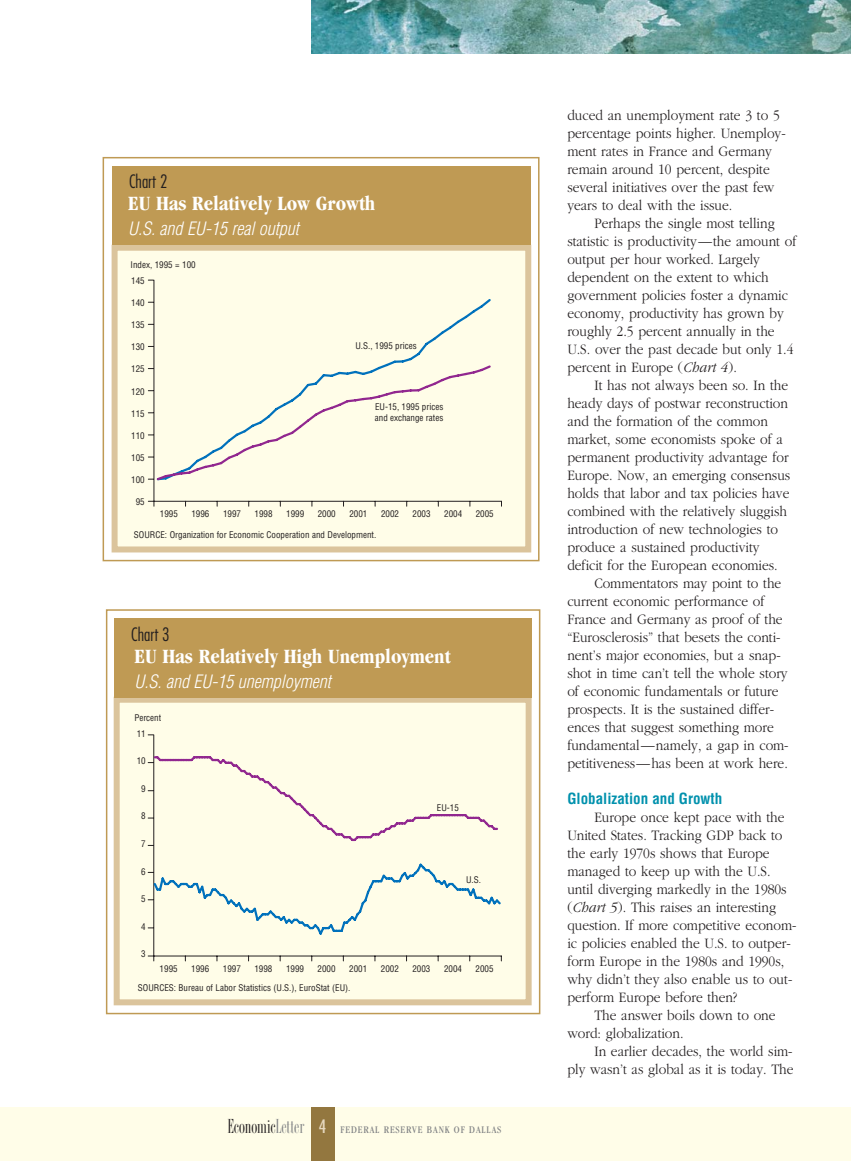
<style>
.page{position:relative;width:851px;height:1161px;background:#fff}
.page>*{position:absolute;margin:0;border:0;box-sizing:border-box;transform-origin:0 0}
.t1{font:700 condensed 21px "Garamond";color:#fff}
.t2{font:italic 300 condensed 18px "Helvetica";color:#fff}
.t3{font:300 condensed 18px "Futura";color:#231f20}
.t4{font:300 15px/18px "Garamond";color:#231f20;scale:.9 1}
.t5{font:700 condensed 15px "Helvetica";color:#0091ad}
.t6{font:condensed 10.5px "Garamond";letter-spacing:.09em;color:#808284}
.t7{font:condensed 9px/10.8px "Helvetica";color:#231f20}
.s1{font-family:"AT Torino";font-size:21px;color:#231f20}
.s2{font-family:"AT Torino";font-size:21px}
.s3{font-family:"Futura";font-size:18px;color:#e6d8bf}
.s4{font-style:italic}
</style>
<div class="page">
<img style="left:312px;top:0;width:538px;height:54px">
<div style="left:0;top:1107px;width:850px;height:54px;background:#fffde8"></div>
<div style="left:311px;top:1107px;width:23px;height:54px;background:#93773f"></div>
<div style="left:106px;top:609px;width:434px;height:405px;border:2px solid #bf9a54"></div>
<div style="left:117px;top:700px;width:411px;height:302px;background:#fffde8"></div>
<div style="left:114px;top:697px;width:417px;height:308px;border:6px solid #dbc49c"></div>
<hr style="left:154px;top:956px;width:347px;height:1px;background:#231f20">
<hr style="left:153px;top:735px;width:1px;height:221px;background:#231f20">
<svg style="left:148px;top:754px;width:350px;height:92px"></svg>
<svg style="left:148px;top:862px;width:353px;height:75px"></svg>
<div style="left:103px;top:157px;width:436px;height:404px;border:2px solid #bf9a54"></div>
<div style="left:115px;top:248px;width:413px;height:301px;background:#fffde8"></div>
<div style="left:112px;top:245px;width:419px;height:307px;border:6px solid #dbc49c"></div>
<hr style="left:154px;top:501px;width:347px;height:1px;background:#231f20">
<hr style="left:153px;top:280px;width:1px;height:221px;background:#231f20">
<svg style="left:386px;top:299px;width:105px;height:65px"></svg>
<svg style="left:156px;top:364px;width:335px;height:117px"></svg>
<div style="left:112px;top:166px;width:418px;height:79px;background:#bf9a54"></div>
<div style="left:114px;top:618px;width:417px;height:79px;background:#bf9a54"></div>
<p class="t3" style="left:129px;top:174px;width:40px">Chart 2</p>
<h1 class="t1" style="left:128px;top:196px;width:249px">EU Has Relatively Low Growth</h1>
<p class="t2" style="left:128px;top:222px;width:176px">U.S.and EU-15 realoutput</p>
<p class="t7" style="left:130px;top:260px;width:67px">Index, 1995 = 100</p>
<p class="t7" style="left:131px;top:276px;width:15px">145</p>
<p class="t7" style="left:131px;top:298px;width:15px">140</p>
<p class="t7" style="left:131px;top:320px;width:15px">135</p>
<p class="t7" style="left:131px;top:342px;width:15px">130</p>
<p class="t7" style="left:131px;top:365px;width:15px">125</p>
<p class="t7" style="left:131px;top:387px;width:15px">120</p>
<p class="t7" style="left:131px;top:409px;width:15px">115</p>
<p class="t7" style="left:131px;top:431px;width:15px">110</p>
<p class="t7" style="left:131px;top:453px;width:15px">105</p>
<p class="t7" style="left:131px;top:475px;width:15px">100</p>
<p class="t7" style="left:136px;top:497px;width:10px">95</p>
<p class="t7" style="left:355px;top:341px;width:63px">U.S., 1995 prices</p>
<p class="t7" style="left:375px;top:402px;width:70px">EU-15, 1995 prices and exchange rates</p>
<p class="t7" style="left:160px;top:509px;width:19px">1995</p>
<p class="t7" style="left:191px;top:509px;width:19px">1996</p>
<p class="t7" style="left:223px;top:509px;width:19px">1997</p>
<p class="t7" style="left:254px;top:509px;width:19px">1998</p>
<p class="t7" style="left:286px;top:509px;width:19px">1999</p>
<p class="t7" style="left:318px;top:509px;width:19px">2000</p>
<p class="t7" style="left:349px;top:509px;width:19px">2001</p>
<p class="t7" style="left:381px;top:509px;width:19px">2002</p>
<p class="t7" style="left:412px;top:509px;width:19px">2003</p>
<p class="t7" style="left:444px;top:509px;width:19px">2004</p>
<p class="t7" style="left:476px;top:509px;width:19px">2005</p>
<p class="t7" style="left:134px;top:531px;width:244px">SOURCE: Organization for Economic Cooperation and Development.</p>
<p class="t3" style="left:131px;top:626px;width:40px">Chart 3</p>
<h1 class="t1" style="left:135px;top:648px;width:317px">EU Has Relatively High Unemployment</h1>
<p class="t2" style="left:135px;top:674px;width:201px">U.S.and EU-15 unemployment</p>
<p class="t7" style="left:134px;top:713px;width:28px">Percent</p>
<p class="t7" style="left:137px;top:729px;width:10px">11</p>
<p class="t7" style="left:137px;top:756px;width:10px">10</p>
<p class="t7" style="left:141px;top:784px;width:6px">9</p>
<p class="t7" style="left:141px;top:812px;width:6px">8</p>
<p class="t7" style="left:141px;top:839px;width:6px">7</p>
<p class="t7" style="left:141px;top:867px;width:6px">6</p>
<p class="t7" style="left:141px;top:894px;width:6px">5</p>
<p class="t7" style="left:141px;top:922px;width:6px">4</p>
<p class="t7" style="left:141px;top:949px;width:6px">3</p>
<p class="t7" style="left:437px;top:803px;width:23px">EU-15</p>
<p class="t7" style="left:466px;top:875px;width:17px">U.S.</p>
<p class="t7" style="left:160px;top:964px;width:19px">1995</p>
<p class="t7" style="left:191px;top:964px;width:19px">1996</p>
<p class="t7" style="left:223px;top:964px;width:19px">1997</p>
<p class="t7" style="left:254px;top:964px;width:19px">1998</p>
<p class="t7" style="left:286px;top:964px;width:19px">1999</p>
<p class="t7" style="left:317px;top:964px;width:19px">2000</p>
<p class="t7" style="left:349px;top:964px;width:19px">2001</p>
<p class="t7" style="left:381px;top:964px;width:19px">2002</p>
<p class="t7" style="left:412px;top:964px;width:19px">2003</p>
<p class="t7" style="left:444px;top:964px;width:19px">2004</p>
<p class="t7" style="left:475px;top:964px;width:19px">2005</p>
<p class="t7" style="left:138px;top:983px;width:214px">SOURCES: Bureau of Labor Statistics (U.S.), EuroStat (EU).</p>
<p class="t6" style="left:227px;top:1126px;width:275px"><span class="s1">Economic</span><span class="s2">Letter</span> <span class="s3">4</span> FEDERAL RESERVE BANK OF DALLAS</p>
<p class="t4" style="left:567px;top:108px;width:244px">duced an unemployment rate 3 to 5 percentage points higher. Unemploy&shy;ment rates in France and Germany remain around 10 percent, despite several initiatives over the past few years to deal with the issue.</p>
<p class="t4" style="left:567px;top:216px;width:256px;text-indent:27px">Perhaps the single most telling statistic is productivity—the amount of output per hour worked. Largely dependent on the extent to which government policies foster a dynamic economy, productivity has grown by roughly 2.5 percent annually in the U.S. over the past decade but only 1.4 percent in Europe (<span class="s4">Chart 4</span>).</p>
<p class="t4" style="left:594px;top:378px;width:217px">It has not always been so. In the</p>
<p class="t4" style="left:567px;top:396px;width:247px">heady days of postwar reconstruction</p>
<p class="t4" style="left:567px;top:414px;width:224px">and the formation of the common</p>
<p class="t4" style="left:567px;top:432px;width:241px">market, some economists spoke of a</p>
<p class="t4" style="left:567px;top:450px;width:247px">permanent productivity advantage for</p>
<p class="t4" style="left:567px;top:468px;width:249px">Europe. Now, an emerging consensus</p>
<p class="t4" style="left:567px;top:486px;width:248px">holds that labor and tax policies have</p>
<p class="t4" style="left:567px;top:504px;width:245px">combined with the relatively sluggish</p>
<p class="t4" style="left:567px;top:522px;width:236px">introduction of new technologies to</p>
<p class="t4" style="left:567px;top:540px;width:215px">produce a sustained productivity</p>
<p class="t4" style="left:567px;top:558px;width:235px">deficit for the European economies.</p>
<p class="t4" style="left:594px;top:576px;width:209px">Commentators may point to the</p>
<p class="t4" style="left:567px;top:594px;width:221px">current economic performance of</p>
<p class="t4" style="left:567px;top:612px;width:241px">France and Germany as proof of the</p>
<p class="t4" style="left:567px;top:630px;width:238px">“Eurosclerosis” that besets the conti-</p>
<p class="t4" style="left:567px;top:648px;width:238px">nent’s major economies, but a snap-</p>
<p class="t4" style="left:567px;top:666px;width:246px">shot in time can’t tell the whole story</p>
<p class="t4" style="left:567px;top:684px;width:236px">of economic fundamentals or future</p>
<p class="t4" style="left:567px;top:702px;width:231px">prospects. It is the sustained differ-</p>
<p class="t4" style="left:567px;top:720px;width:231px">ences that suggest something more</p>
<p class="t4" style="left:567px;top:738px;width:247px">fundamental—namely, a gap in com-</p>
<p class="t4" style="left:567px;top:756px;width:246px">petitiveness—has been at work here.</p>
<p class="t5" style="left:567px;top:793px;width:156px">Globalization and Growth</p>
<p class="t4" style="left:567px;top:810px;width:256px;text-indent:27px">Europe once kept pace with the United States. Tracking GDP back to the early 1970s shows that Europe managed to keep up with the U.S. until diverging markedly in the 1980s (<span class="s4">Chart 5</span>). This raises an interesting question. If more competitive econom&shy;ic policies enabled the U.S. to outper&shy;form Europe in the 1980s and 1990s, why didn’t they also enable us to out&shy;perform Europe before then?</p>
<p class="t4" style="left:567px;top:1008px;width:233px;text-indent:27px">The answer boils down to one word: globalization.</p>
<p class="t4" style="left:567px;top:1044px;width:253px;text-align:right">In earlier decades, the world sim-<br>ply wasn’t as global as it is today. The</p>
</div>
